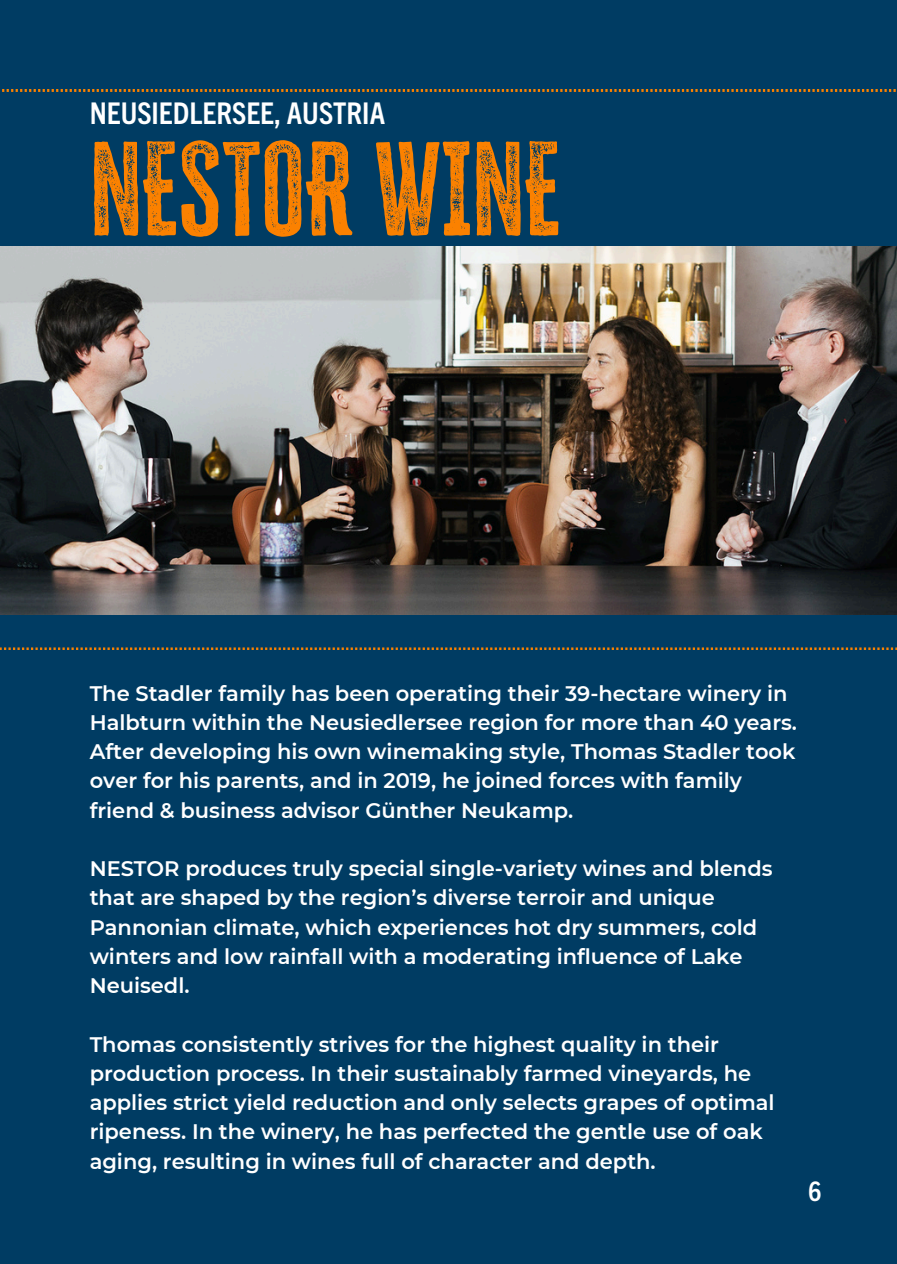
<style>
.page{position:relative;width:897px;height:1264px;background:#fff}
.page>*{position:absolute;margin:0;border:0;box-sizing:border-box;transform-origin:0 0}
.t1{font:108.45px "Cheddar Gothic Rough";color:#fb8100}
.t2{font:700 condensed 30px "Trade Gothic Next LT Pro";color:#fff}
.t3{font:700 condensed 27px "Trade Gothic Next LT Pro";color:#fff}
.t4{font:600 21px/29.2px "Montserrat";color:#fff}
</style>
<div class="page">
<div style="left:0;top:0;width:897px;height:1263px;background:#003c63"></div>
<svg style="left:0;top:90px;width:897px;height:559px"></svg>
<img style="left:0;top:246px;width:897px;height:368px">
<p class="t2" style="left:90px;top:93px;width:297px">NEUSIEDLERSEE, AUSTRIA</p>
<h1 class="t1" style="left:90px;top:121px;width:472px">NESTOR WINE</h1>
<p class="t4" style="left:90px;top:678px;width:709px">The Stadler family has been operating their 39-hectare winery in Halbturn within the Neusiedlersee region for more than 40 years.<br>After developing his own winemaking style, Thomas Stadler took over for his parents, and in 2019, he joined forces with family friend &amp; business advisor Günther Neukamp.</p>
<p class="t4" style="left:90px;top:854px;width:684px">NESTOR produces truly special single-variety wines and blends that are shaped by the region’s diverse terroir and unique Pannonian climate, which experiences hot dry summers, cold winters and low rainfall with a moderating influence of Lake Neuisedl.</p>
<p class="t4" style="left:90px;top:1029px;width:686px">Thomas consistently strives for the highest quality in their production process. In their sustainably farmed vineyards, he applies strict yield reduction and only selects grapes of optimal ripeness. In the winery, he has perfected the gentle use of oak aging, resulting in wines full of character and depth.</p>
<p class="t3" style="left:808px;top:1172px;width:14px">6</p>
</div>
